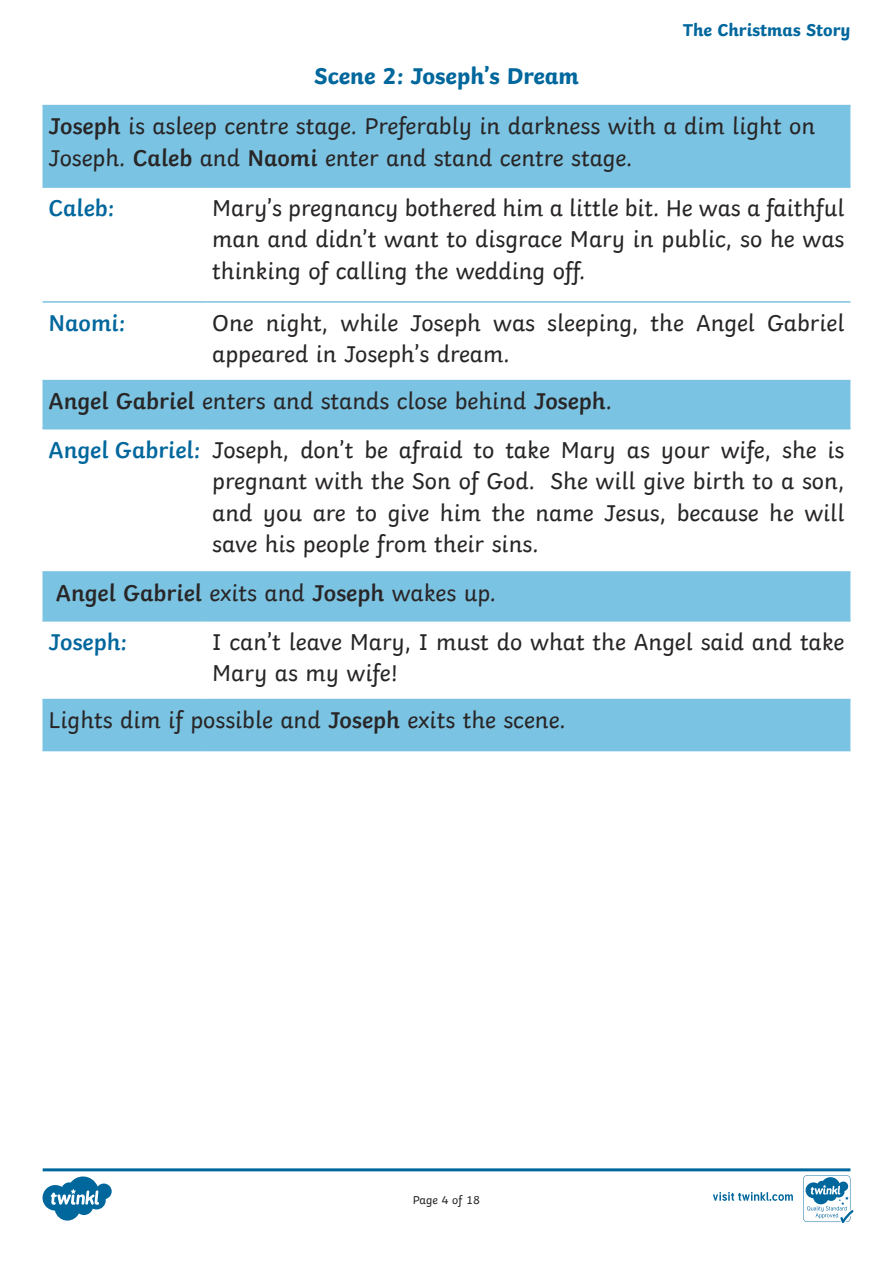
<style>
.page{position:relative;width:893px;height:1263px;background:#fff}
.page>*{position:absolute;margin:0;border:0;box-sizing:border-box;transform-origin:0 0}
.KS1_Body_Copy{font:24px/31.5px "Twinkl";color:#282526}
.KS1_Body_Copy-2{font:600 24px "Twinkl";color:#282526}
.Heading_4{font:600 24px "Twinkl";color:#00679d}
.KS1_Body_Copy-3{font:700 24px "Twinkl";color:#00679d}
.KS2_Body_Copy{font:700 18px "Twinkl";color:#00679d}
.t1{font:12px "Twinkl";color:#282526}
.s1{font-weight:600}
.s2{font-weight:400}
</style>
<div class="page">
<svg style="left:43px;top:106px;width:807px;height:644px"></svg>
<hr style="left:43px;top:105px;width:163px;height:1px;background:#7bc3e2">
<hr style="left:206px;top:105px;width:644px;height:1px;background:#7bc3e2">
<hr style="left:43px;top:186px;width:163px;height:2px;background:#7bc3e2">
<hr style="left:206px;top:186px;width:644px;height:2px;background:#7bc3e2">
<hr style="left:43px;top:301px;width:163px;height:2px;background:#7bc3e2">
<hr style="left:206px;top:301px;width:644px;height:2px;background:#7bc3e2">
<hr style="left:43px;top:380px;width:163px;height:1px;background:#7bc3e2">
<hr style="left:206px;top:380px;width:644px;height:1px;background:#7bc3e2">
<hr style="left:43px;top:428px;width:163px;height:1px;background:#7bc3e2">
<hr style="left:206px;top:428px;width:644px;height:1px;background:#7bc3e2">
<hr style="left:43px;top:571px;width:163px;height:2px;background:#7bc3e2">
<hr style="left:206px;top:571px;width:644px;height:2px;background:#7bc3e2">
<hr style="left:43px;top:620px;width:163px;height:2px;background:#7bc3e2">
<hr style="left:206px;top:620px;width:644px;height:2px;background:#7bc3e2">
<hr style="left:43px;top:699px;width:163px;height:1px;background:#7bc3e2">
<hr style="left:206px;top:699px;width:644px;height:1px;background:#7bc3e2">
<hr style="left:43px;top:750px;width:163px;height:1px;background:#7bc3e2">
<hr style="left:206px;top:750px;width:644px;height:1px;background:#7bc3e2">
<svg style="left:43px;top:1168px;width:810px;height:55px"></svg>
<p class="KS2_Body_Copy" style="left:683px;top:15px;width:169px">The Christmas Story</p>
<p class="KS1_Body_Copy-3" style="left:314px;top:56px;width:266px">Scene 2: Joseph’s Dream</p>
<p class="KS1_Body_Copy" style="left:49px;top:108px;width:768px"><span class="s1">Joseph</span> is asleep centre stage. Preferably in darkness with a dim light on<br>Joseph. <span class="s1">Caleb</span> and <span class="s1">Naomi</span> enter and stand centre stage.</p>
<p class="Heading_4" style="left:49px;top:189px;width:67px">Caleb:</p>
<p class="KS1_Body_Copy" style="left:212px;top:190px;width:634px;text-align:justify">Mary’s pregnancy bothered him a little bit. He was a faithful man and didn’t want to disgrace Mary in public, so he was thinking of calling the wedding off.</p>
<p class="Heading_4" style="left:49px;top:304px;width:78px">Naomi:</p>
<p class="KS1_Body_Copy" style="left:212px;top:305px;width:634px">One night, while Joseph was sleeping, the Angel Gabriel appeared in Joseph’s dream.</p>
<p class="KS1_Body_Copy" style="left:49px;top:383px;width:565px"><span class="s1">Angel Gabriel</span> enters and stands close behind <span class="s1">Joseph</span>.</p>
<p class="Heading_4" style="left:49px;top:430px;width:153px">Angel Gabriel:</p>
<p class="KS1_Body_Copy" style="left:212px;top:432px;width:634px;text-align:justify">Joseph, don’t be afraid to take Mary as your wife, she is pregnant with the Son of God. She will give birth to a son, and you are to give him the name Jesus, because he will save his people from their sins.</p>
<p class="KS1_Body_Copy-2" style="left:56px;top:574px;width:442px">Angel Gabriel <span class="s2">exits and</span> Joseph <span class="s2">wakes up.</span></p>
<p class="Heading_4" style="left:49px;top:622px;width:80px">Joseph:</p>
<p class="KS1_Body_Copy" style="left:212px;top:624px;width:634px">I can’t leave Mary, I must do what the Angel said and take<br>Mary as my wife!</p>
<p class="KS1_Body_Copy" style="left:49px;top:702px;width:519px">Lights dim if possible and <span class="s1">Joseph</span> exits the scene.</p>
<p class="t1" style="left:413px;top:1191px;width:69px">Page 4 of 18</p>
</div>
